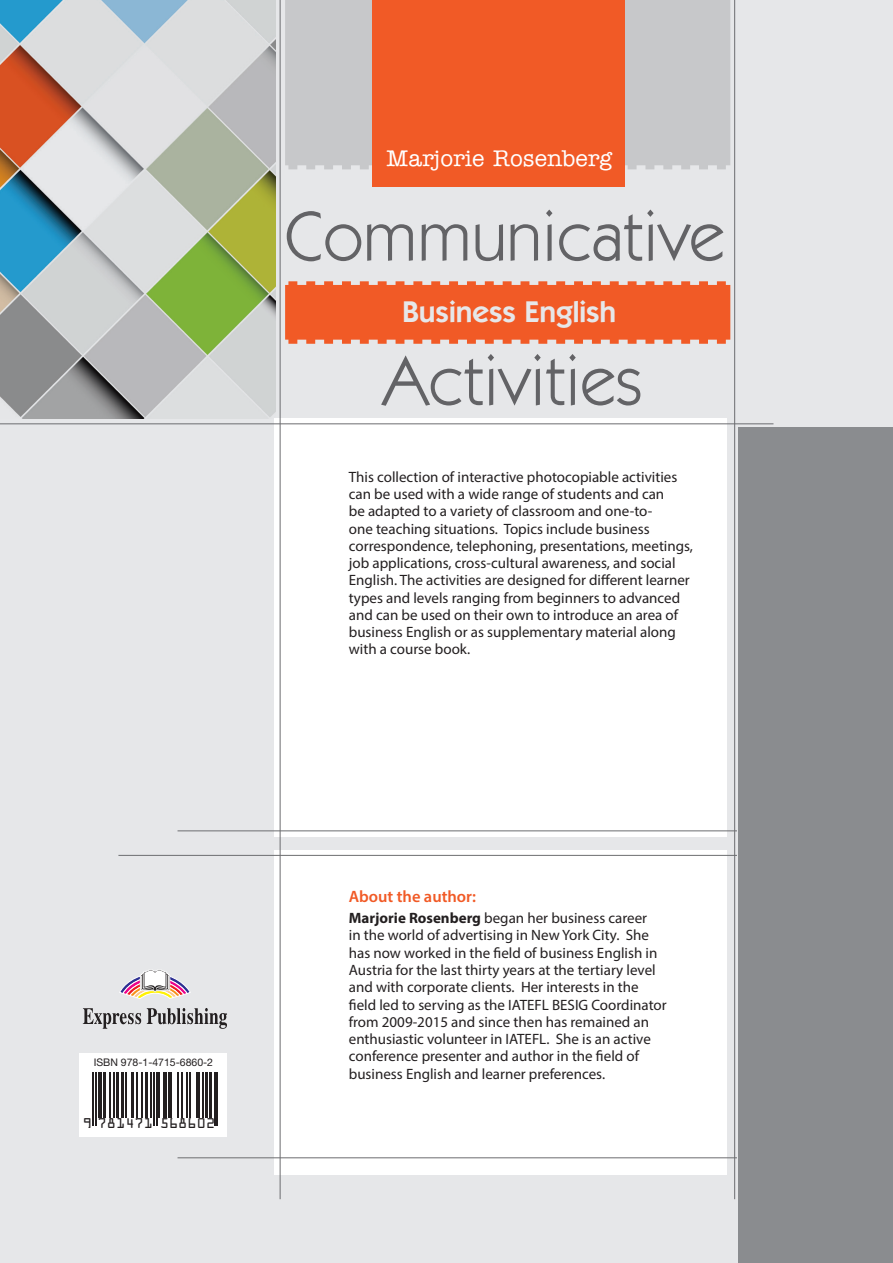
<style>
.page{position:relative;width:893px;height:1263px;background:#e6e7e9}
.page>*{position:absolute;margin:0;border:0;box-sizing:border-box;transform-origin:0 0}
.t1{font:600 30.15px "ITC Kabel Std";color:#e6e7e9}
.t2{font:500 22.8px "American Typewriter Std";color:#fff}
.t3{font:600 16.5px "Myriad Pro";color:#f15a26}
.t4{font:15px/17.2px "Myriad Pro";color:#231f20}
.t5{font:12.75px "OCRA Std";letter-spacing:.005em;color:#231f20}
.t6{font:10.5px "Helvetica Neue LT Std";color:#231f20}
.s1{font-weight:700}
</style>
<div class="page">
<div style="left:274px;top:418px;width:452px;height:419px;background:#fff"></div>
<div style="left:274px;top:850px;width:452px;height:325px;background:#fff"></div>
<img style="left:0;top:0;width:276px;height:418px">
<div style="left:739px;top:427px;width:154px;height:836px;background:#8a8c8f"></div>
<div style="left:80px;top:1054px;width:147px;height:82px;background:#fff"></div>
<div style="left:80px;top:1072px;width:147px;height:65px;background:#fff"></div>
<svg style="left:92px;top:1072px;width:126px;height:54px"></svg>
<hr style="left:93px;top:1072px;width:1px;height:53px;background:#231f20">
<hr style="left:95px;top:1072px;width:1px;height:53px;background:#231f20">
<hr style="left:98px;top:1072px;width:4px;height:45px;background:#231f20">
<hr style="left:103px;top:1072px;width:3px;height:45px;background:#231f20">
<hr style="left:110px;top:1072px;width:1px;height:45px;background:#231f20">
<hr style="left:114px;top:1072px;width:1px;height:45px;background:#231f20">
<hr style="left:116px;top:1072px;width:3px;height:45px;background:#231f20">
<hr style="left:122px;top:1072px;width:2px;height:45px;background:#231f20">
<hr style="left:126px;top:1072px;width:1px;height:45px;background:#231f20">
<hr style="left:131px;top:1072px;width:2px;height:45px;background:#231f20">
<hr style="left:136px;top:1072px;width:1px;height:45px;background:#231f20">
<hr style="left:142px;top:1072px;width:1px;height:45px;background:#231f20">
<hr style="left:146px;top:1072px;width:2px;height:45px;background:#231f20">
<hr style="left:151px;top:1072px;width:1px;height:45px;background:#231f20">
<hr style="left:153px;top:1072px;width:2px;height:53px;background:#231f20">
<hr style="left:156px;top:1072px;width:1px;height:53px;background:#231f20">
<hr style="left:159px;top:1072px;width:1px;height:45px;background:#231f20">
<hr style="left:163px;top:1072px;width:3px;height:45px;background:#231f20">
<hr style="left:168px;top:1072px;width:1px;height:45px;background:#231f20">
<hr style="left:171px;top:1072px;width:1px;height:45px;background:#231f20">
<hr style="left:177px;top:1072px;width:1px;height:45px;background:#231f20">
<hr style="left:181px;top:1072px;width:1px;height:45px;background:#231f20">
<hr style="left:186px;top:1072px;width:2px;height:45px;background:#231f20">
<hr style="left:189px;top:1072px;width:1px;height:45px;background:#231f20">
<hr style="left:196px;top:1072px;width:4px;height:45px;background:#231f20">
<hr style="left:202px;top:1072px;width:1px;height:45px;background:#231f20">
<hr style="left:205px;top:1072px;width:3px;height:45px;background:#231f20">
<hr style="left:209px;top:1072px;width:2px;height:45px;background:#231f20">
<hr style="left:214px;top:1072px;width:1px;height:53px;background:#231f20">
<hr style="left:217px;top:1072px;width:1px;height:53px;background:#231f20">
<svg style="left:119px;top:970px;width:72px;height:29px"></svg>
<svg style="left:83px;top:1008px;width:58px;height:21px"></svg>
<svg style="left:147px;top:1008px;width:80px;height:21px"></svg>
<hr style="left:280px;top:0;width:1px;height:1199px;background:#6c6d70">
<hr style="left:734px;top:0;width:1px;height:1199px;background:#6c6d70">
<hr style="left:118px;top:855px;width:619px;height:1px;background:#6c6d70">
<hr style="left:178px;top:831px;width:559px;height:1px;background:#6c6d70">
<hr style="left:178px;top:1157px;width:559px;height:1px;background:#6c6d70">
<hr style="left:0;top:424px;width:773px;height:1px;background:#6c6d70">
<svg style="left:285px;top:281px;width:445px;height:63px;background:#f06333"></svg>
<div style="left:285px;top:0;width:445px;height:169px;background:#c7c8ca"></div>
<svg style="left:287px;top:211px;width:74px;height:50px"></svg>
<svg style="left:367px;top:224px;width:46px;height:37px"></svg>
<svg style="left:422px;top:224px;width:45px;height:37px"></svg>
<svg style="left:476px;top:224px;width:27px;height:37px"></svg>
<svg style="left:511px;top:224px;width:27px;height:37px"></svg>
<svg style="left:546px;top:210px;width:6px;height:51px"></svg>
<svg style="left:559px;top:210px;width:164px;height:51px"></svg>
<svg style="left:381px;top:354px;width:195px;height:52px"></svg>
<svg style="left:582px;top:369px;width:58px;height:36px"></svg>
<div style="left:372px;top:0;width:253px;height:187px;background:#f15a26"></div>
<p class="t6" style="left:94px;top:1056px;width:121px">ISBN 978-1-4715-6860-2</p>
<p class="t5" style="left:83px;top:1118px;width:134px">9 781471 568602</p>
<p class="t2" style="left:386px;top:146px;width:227px">Marjorie Rosenberg</p>
<p class="t1" style="left:402px;top:294px;width:216px">Business English</p>
<p class="t4" style="left:349px;top:468px;width:346px">This collection of interactive photocopiable activities can be used with a wide range of students and can<br>be adapted to a variety of classroom and one-to-<br>one teaching situations. Topics include business correspondence, telephoning, presentations, meetings, job applications, cross-cultural awareness, and social English. The activities are designed for different learner types and levels ranging from beginners to advanced and can be used on their own to introduce an area of business English or as supplementary material along with a course book.</p>
<p class="t3" style="left:349px;top:886px;width:129px">About the author:</p>
<p class="t4" style="left:349px;top:909px;width:319px"><span class="s1">Marjorie Rosenberg</span> began her business career<br>in the world of advertising in New York City. She has now worked in the field of business English in Austria for the last thirty years at the tertiary level and with corporate clients. Her interests in the field led to serving as the IATEFL BESIG Coordinator from 2009-2015 and since then has remained an enthusiastic volunteer in IATEFL. She is an active conference presenter and author in the field of business English and learner preferences.</p>
</div>
